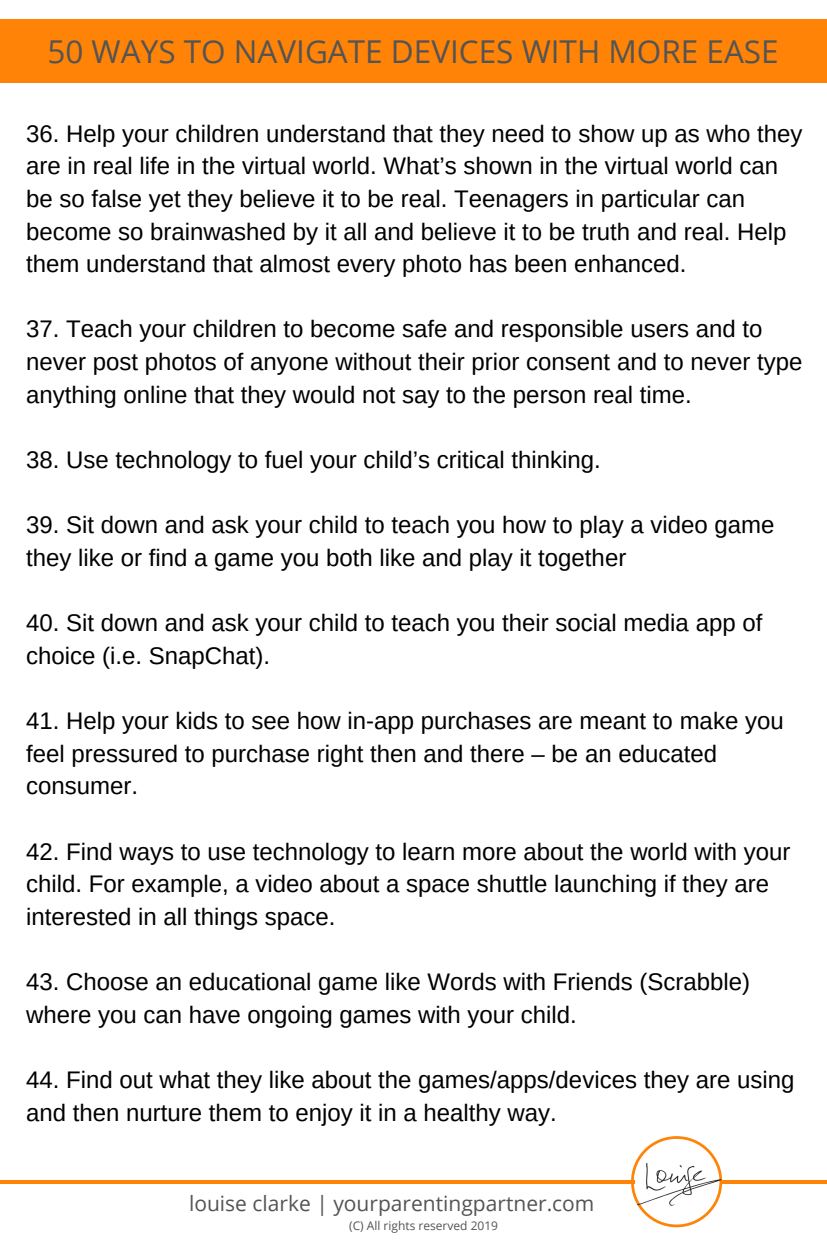
<style>
.page{position:relative;width:827px;height:1240px;background:#fff}
.page>*{position:absolute;margin:0;border:0;box-sizing:border-box;transform-origin:0 0}
.t1{font:31.5px "Open Sans";color:#545454}
.t2{font:24px/32.7px "Arimo";color:#000}
.t3{font:21px "Open Sans";color:#545454}
.t4{font:12px "Open Sans";color:#545454}
</style>
<div class="page">
<div style="left:0;top:19px;width:827px;height:63px;background:#ff8306"></div>
<hr style="left:0;top:1180px;width:634px;height:4px;background:#ff8306">
<hr style="left:723px;top:1180px;width:104px;height:4px;background:#ff8306">
<svg style="left:631px;top:1136px;width:86px;height:91px"></svg>
<img style="left:634px;top:1160px;width:89px;height:49px">
<h1 class="t1" style="left:48px;top:29px;width:733px">50 WAYS TO NAVIGATE DEVICES WITH MORE EASE</h1>
<p class="t2" style="left:26px;top:117px;width:778px">36. Help your children understand that they need to show up as who they are in real life in the virtual world. What’s shown in the virtual world can be so false yet they believe it to be real. Teenagers in particular can become so brainwashed by it all and believe it to be truth and real. Help them understand that almost every photo has been enhanced.</p>
<p class="t2" style="left:26px;top:313px;width:778px">37. Teach your children to become safe and responsible users and to never post photos of anyone without their prior consent and to never type anything online that they would not say to the person real time.</p>
<p class="t2" style="left:26px;top:443px;width:576px">38. Use technology to fuel your child’s critical thinking.</p>
<p class="t2" style="left:26px;top:508px;width:750px">39. Sit down and ask your child to teach you how to play a video game they like or find a game you both like and play it together</p>
<p class="t2" style="left:26px;top:606px;width:738px">40. Sit down and ask your child to teach you their social media app of choice (i.e. SnapChat).</p>
<p class="t2" style="left:26px;top:704px;width:759px">41. Help your kids to see how in-app purchases are meant to make you feel pressured to purchase right then and there – be an educated consumer.</p>
<p class="t2" style="left:26px;top:835px;width:766px">42. Find ways to use technology to learn more about the world with your child. For example, a video about a space shuttle launching if they are interested in all things space.</p>
<p class="t2" style="left:26px;top:965px;width:726px">43. Choose an educational game like Words with Friends (Scrabble) where you can have ongoing games with your child.</p>
<p class="t2" style="left:26px;top:1063px;width:770px">44. Find out what they like about the games/apps/devices they are using and then nurture them to enjoy it in a healthy way.</p>
<p class="t3" style="left:189px;top:1188px;width:407px">louise clarke | yourparentingpartner.com</p>
<p class="t4" style="left:349px;top:1217px;width:151px">(C) All rights reserved 2019</p>
</div>
